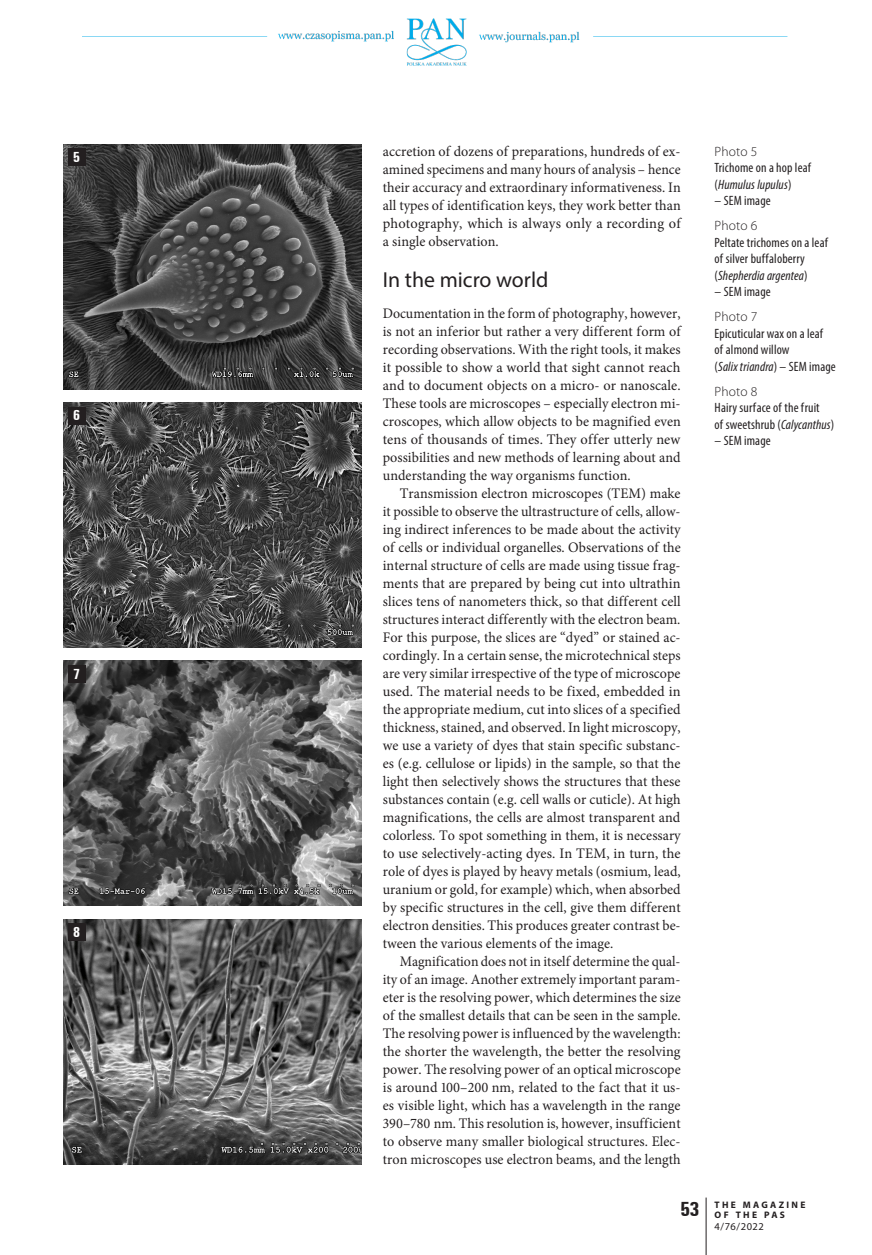
<style>
.page{position:relative;width:872px;height:1255px;background:#fff}
.page>*{position:absolute;margin:0;border:0;box-sizing:border-box;transform-origin:0 0}
.t1{font:21.75px "Myriad Pro";color:#231f20}
.t2{font:700 condensed 15px "Unitus TEE";color:#fff}
.t3{font:14.55px/18px "Minion Pro";letter-spacing:.005em;color:#231f20;text-align:justify}
.t4{font:14.55px/18px "Minion Pro";letter-spacing:.005em;color:#231f20;text-align:justify;scale:.95 1}
.t5{font:condensed 13.5px/16.5px "Myriad Pro";letter-spacing:.01em;color:#231f20}
.t6{font:300 13.5px "Myriad Pro";letter-spacing:.005em;color:#231f20}
.t7{font:10.5px "Myriad Pro";letter-spacing:.045em;color:#231f20}
.t8{font:700 9.45px/10.5px "Myriad Pro";letter-spacing:.245em;color:#231f20}
.s1{font-style:italic}
.s2{font-family:"Unitus TEE";font-stretch:condensed;font-size:21px}
</style>
<div class="page">
<img style="left:82px;top:18px;width:706px;height:48px">
<hr style="left:706px;top:1197px;width:1px;height:57px;background:#231f20">
<img style="left:64px;top:145px;width:297px;height:244px">
<img style="left:64px;top:403px;width:297px;height:244px">
<img style="left:64px;top:919px;width:297px;height:244px">
<img style="left:64px;top:661px;width:297px;height:244px">
<div style="left:68px;top:149px;width:17px;height:17px;background:#231f20"></div>
<div style="left:68px;top:407px;width:17px;height:17px;background:#231f20"></div>
<div style="left:68px;top:665px;width:17px;height:17px;background:#231f20"></div>
<div style="left:68px;top:923px;width:17px;height:17px;background:#231f20"></div>
<p class="t2" style="left:73px;top:149px;width:9px">5</p>
<p class="t2" style="left:73px;top:407px;width:9px">6</p>
<p class="t2" style="left:73px;top:665px;width:9px">7</p>
<p class="t2" style="left:73px;top:923px;width:9px">8</p>
<p class="t3" style="left:383px;top:142px;width:299px">accretion of dozens of preparations, hundreds of ex&shy;amined specimens and many hours of analysis – hence their accuracy and extraordinary informativeness. In all types of identification keys, they work better than photography, which is always only a recording of a single observation.</p>
<h1 class="t1" style="left:383px;top:266px;width:167px">In the micro world</h1>
<p class="t4" style="left:383px;top:304px;width:315px">Documentation in the form of photography, however, is not an inferior but rather a very different form of recording observations. With the right tools, it makes it possible to show a world that sight cannot reach and to document objects on a micro- or nanoscale.<br>These tools are microscopes – especially electron mi&shy;croscopes, which allow objects to be magnified even tens of thousands of times. They offer utterly new possibilities and new methods of learning about and understanding the way organisms function.</p>
<p class="t3" style="left:383px;top:484px;width:299px;text-indent:17px">Transmission electron microscopes (TEM) make it possible to observe the ultrastructure of cells, allow&shy;ing indirect inferences to be made about the activity of cells or individual organelles. Observations of the internal structure of cells are made using tissue frag&shy;ments that are prepared by being cut into ultrathin slices tens of nanometers thick, so that different cell structures interact differently with the electron beam.<br>For this purpose, the slices are “dyed” or stained ac&shy;cordingly. In a certain sense, the microtechnical steps are very similar irrespective of the type of microscope used. The material needs to be fixed, embedded in the appropriate medium, cut into slices of a specified thickness, stained, and observed. In light microscopy, we use a variety of dyes that stain specific substanc&shy;es (e.g. cellulose or lipids) in the sample, so that the light then selectively shows the structures that these substances contain (e.g. cell walls or cuticle). At high magnifications, the cells are almost transparent and colorless. To spot something in them, it is necessary to use selectively-acting dyes. In TEM, in turn, the role of dyes is played by heavy metals (osmium, lead, uranium or gold, for example) which, when absorbed by specific structures in the cell, give them different electron densities. This produces greater contrast be&shy;tween the various elements of the image.</p>
<p class="t4" style="left:383px;top:952px;width:315px;text-indent:17px">Magnification does not in itself determine the qual&shy;ity of an image. Another extremely important param&shy;eter is the resolving power, which determines the size of the smallest details that can be seen in the sample.<br>The resolving power is influenced by the wavelength: the shorter the wavelength, the better the resolving power. The resolving power of an optical microscope is around 100–200 nm, related to the fact that it us&shy;es visible light, which has a wavelength in the range 390–780 nm. This resolution is, however, insufficient to observe many smaller biological structures. Elec&shy;tron microscopes use electron beams, and the length</p>
<p class="t6" style="left:714px;top:143px;width:44px">Photo 5</p>
<p class="t5" style="left:714px;top:159px;width:98px">Trichome on a hop leaf (<span class="s1">Humulus lupulus</span>)</p>
<p class="t5" style="left:714px;top:192px;width:58px">– SEM image</p>
<p class="t6" style="left:714px;top:217px;width:44px">Photo 6</p>
<p class="t5" style="left:714px;top:234px;width:115px">Peltate trichomes on a leaf of silver buffaloberry (<span class="s1">Shepherdia argentea</span>)</p>
<p class="t5" style="left:714px;top:283px;width:58px">– SEM image</p>
<p class="t6" style="left:714px;top:308px;width:44px">Photo 7</p>
<p class="t5" style="left:714px;top:325px;width:123px">Epicuticular wax on a leaf<br>of almond willow<br>(<span class="s1">Salix triandra</span>) – SEM image</p>
<p class="t6" style="left:714px;top:383px;width:44px">Photo 8</p>
<p class="t5" style="left:714px;top:399px;width:121px">Hairy surface of the fruit<br>of sweetshrub (<span class="s1">Calycanthus</span>)</p>
<p class="t5" style="left:714px;top:432px;width:58px">– SEM image</p>
<p class="t8" style="left:714px;top:1198px;width:92px;text-indent:-34px"><span class="s2">53</span> THE MAGAZINE<br>OF THE PAS</p>
<p class="t7" style="left:714px;top:1220px;width:51px">4/76/2022</p>
</div>
